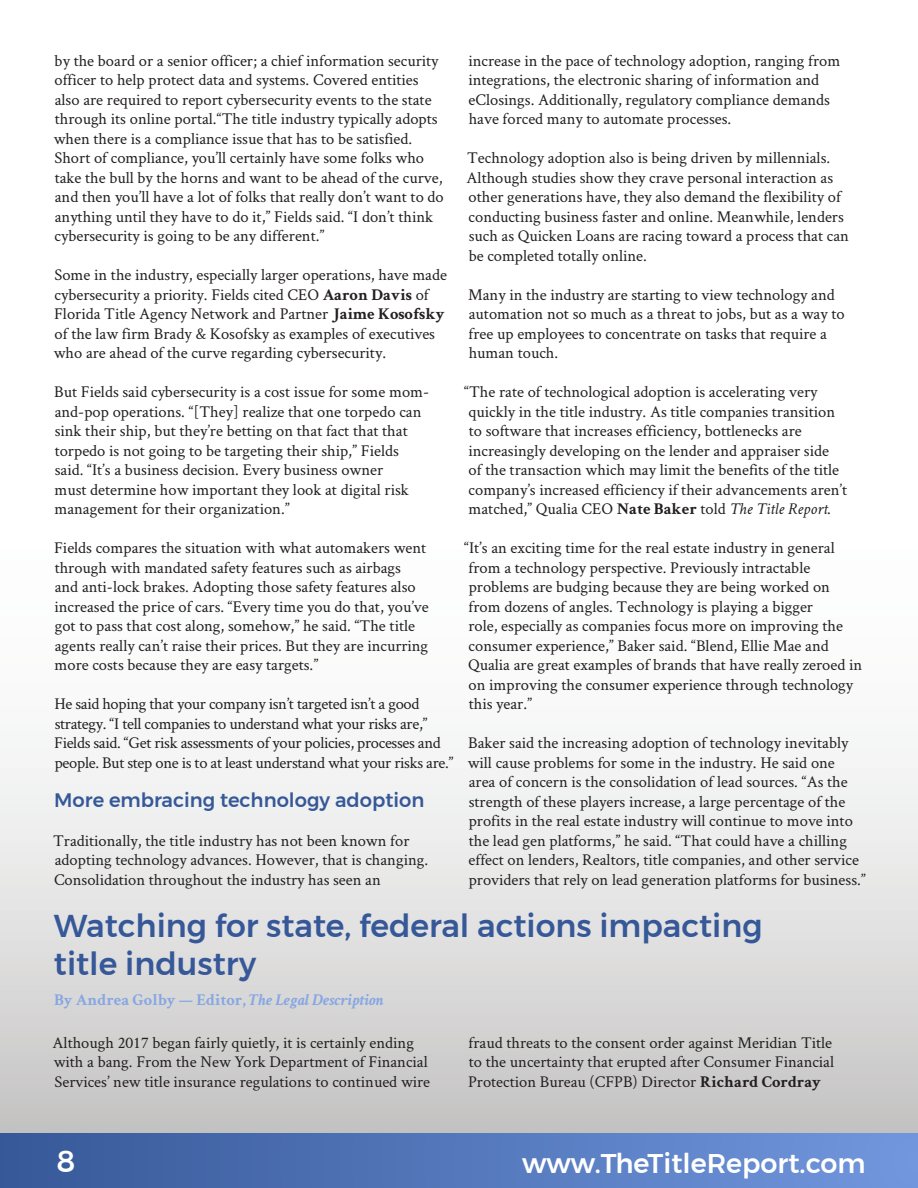
<style>
.page{position:relative;width:918px;height:1188px;background:#fff}
.page>*{position:absolute;margin:0;border:0;box-sizing:border-box;transform-origin:0 0}
.t1{font:500 31.5px/37.5px "Montserrat";color:#365898}
.t2{font:500 30px "Montserrat";color:#fff}
.t3{font:500 27px "Montserrat";color:#fff}
.subhead{font:500 19.5px "Montserrat";color:#365898}
.Paragraph_Style_1{font:16.5px/19.5px "Crimson Text";color:#231f20}
.Paragraph_Style_1-2{font:16.5px/19.5px "Crimson Text";letter-spacing:-.02em;color:#231f20}
.Paragraph_Style_1-3{font:700 16.5px "Crimson Text";color:#87a7e3}
.s1{font-weight:700}
.s2{font-style:italic}
</style>
<div class="page">
<div style="left:0;top:460px;width:918px;height:727px;background:linear-gradient(to bottom,#fff,#c8c7c6)"></div>
<div style="left:0;top:1133px;width:918px;height:55px;background:linear-gradient(to right,#365898,#7297de)"></div>
<p class="Paragraph_Style_1" style="left:54px;top:50px;width:392px">by the board or a senior officer; a chief information security officer to help protect data and systems. Covered entities also are required to report cybersecurity events to the state through its online portal.“The title industry typically adopts when there is a compliance issue that has to be satisfied.<br>Short of compliance, you’ll certainly have some folks who take the bull by the horns and want to be ahead of the curve, and then you’ll have a lot of folks that really don’t want to do anything until they have to do it,” Fields said. “I don’t think cybersecurity is going to be any different.”</p>
<p class="Paragraph_Style_1" style="left:54px;top:264px;width:395px">Some in the industry, especially larger operations, have made cybersecurity a priority. Fields cited CEO <span class="s1">Aaron Davis</span> of Florida Title Agency Network and Partner <span class="s1">Jaime Kosofsky </span>of the law firm Brady &amp; Kosofsky as examples of executives who are ahead of the curve regarding cybersecurity.</p>
<p class="Paragraph_Style_1" style="left:54px;top:381px;width:376px">But Fields said cybersecurity is a cost issue for some mom&shy;and-pop operations. “[They] realize that one torpedo can sink their ship, but they’re betting on that fact that that torpedo is not going to be targeting their ship,” Fields said. “It’s a business decision. Every business owner<br>must determine how important they look at digital risk management for their organization.”</p>
<p class="Paragraph_Style_1" style="left:54px;top:538px;width:376px">Fields compares the situation with what automakers went through with mandated safety features such as airbags<br>and anti-lock brakes. Adopting those safety features also increased the price of cars. “Every time you do that, you’ve got to pass that cost along, somehow,” he said. “The title agents really can’t raise their prices. But they are incurring more costs because they are easy targets.”</p>
<p class="Paragraph_Style_1-2" style="left:54px;top:694px;width:401px">He said hoping that your company isn’t targeted isn’t a good strategy. “I tell companies to understand what your risks are,” Fields said. “Get risk assessments of your policies, processes and people. But step one is to at least understand what your risks are.”</p>
<p class="subhead" style="left:54px;top:784px;width:372px">More embracing technology adoption</p>
<p class="Paragraph_Style_1" style="left:53px;top:830px;width:376px">Traditionally, the title industry has not been known for adopting technology advances. However, that is changing.<br>Consolidation throughout the industry has seen an</p>
<p class="Paragraph_Style_1" style="left:468px;top:50px;width:373px">increase in the pace of technology adoption, ranging from integrations, the electronic sharing of information and eClosings. Additionally, regulatory compliance demands have forced many to automate processes.</p>
<p class="Paragraph_Style_1" style="left:467px;top:147px;width:384px">Technology adoption also is being driven by millennials.<br>Although studies show they crave personal interaction as other generations have, they also demand the flexibility of conducting business faster and online. Meanwhile, lenders such as Quicken Loans are racing toward a process that can be completed totally online.</p>
<p class="Paragraph_Style_1" style="left:468px;top:284px;width:378px">Many in the industry are starting to view technology and automation not so much as a threat to jobs, but as a way to free up employees to concentrate on tasks that require a human touch.</p>
<p class="Paragraph_Style_1" style="left:464px;top:381px;width:384px">“The rate of technological adoption is accelerating very quickly in the title industry. As title companies transition to software that increases efficiency, bottlenecks are increasingly developing on the lender and appraiser side<br>of the transaction which may limit the benefits of the title company’s increased efficiency if their advancements aren’t matched,” Qualia CEO <span class="s1">Nate Baker</span> told <span class="s2">The Title Report</span>.</p>
<p class="Paragraph_Style_1" style="left:464px;top:538px;width:400px">“It’s an exciting time for the real estate industry in general from a technology perspective. Previously intractable problems are budging because they are being worked on<br>from dozens of angles. Technology is playing a bigger<br>role, especially as companies focus more on improving the consumer experience,” Baker said. “Blend, Ellie Mae and Qualia are great examples of brands that have really zeroed in on improving the consumer experience through technology this year.”</p>
<p class="Paragraph_Style_1" style="left:468px;top:733px;width:400px">Baker said the increasing adoption of technology inevitably will cause problems for some in the industry. He said one<br>area of concern is the consolidation of lead sources. “As the strength of these players increase, a large percentage of the profits in the real estate industry will continue to move into the lead gen platforms,” he said. “That could have a chilling effect on lenders, Realtors, title companies, and other service providers that rely on lead generation platforms for business.”</p>
<p class="t1" style="left:54px;top:907px;width:710px">Watching for state, federal actions impacting title industry</p>
<p class="Paragraph_Style_1-3" style="left:54px;top:990px;width:331px">By Andrea Golby — Editor, <span class="s2">The Legal Description</span></p>
<p class="Paragraph_Style_1" style="left:53px;top:1032px;width:379px">Although 2017 began fairly quietly, it is certainly ending with a bang. From the New York Department of Financial<br>Services’ new title insurance regulations to continued wire</p>
<p class="Paragraph_Style_1" style="left:468px;top:1032px;width:368px">fraud threats to the consent order against Meridian Title to the uncertainty that erupted after Consumer Financial<br>Protection Bureau (CFPB) Director <span class="s1">Richard Cordray</span></p>
<p class="t2" style="left:57px;top:1138px;width:20px">8</p>
<p class="t3" style="left:522px;top:1142px;width:345px">www.TheTitleReport.com</p>
</div>
